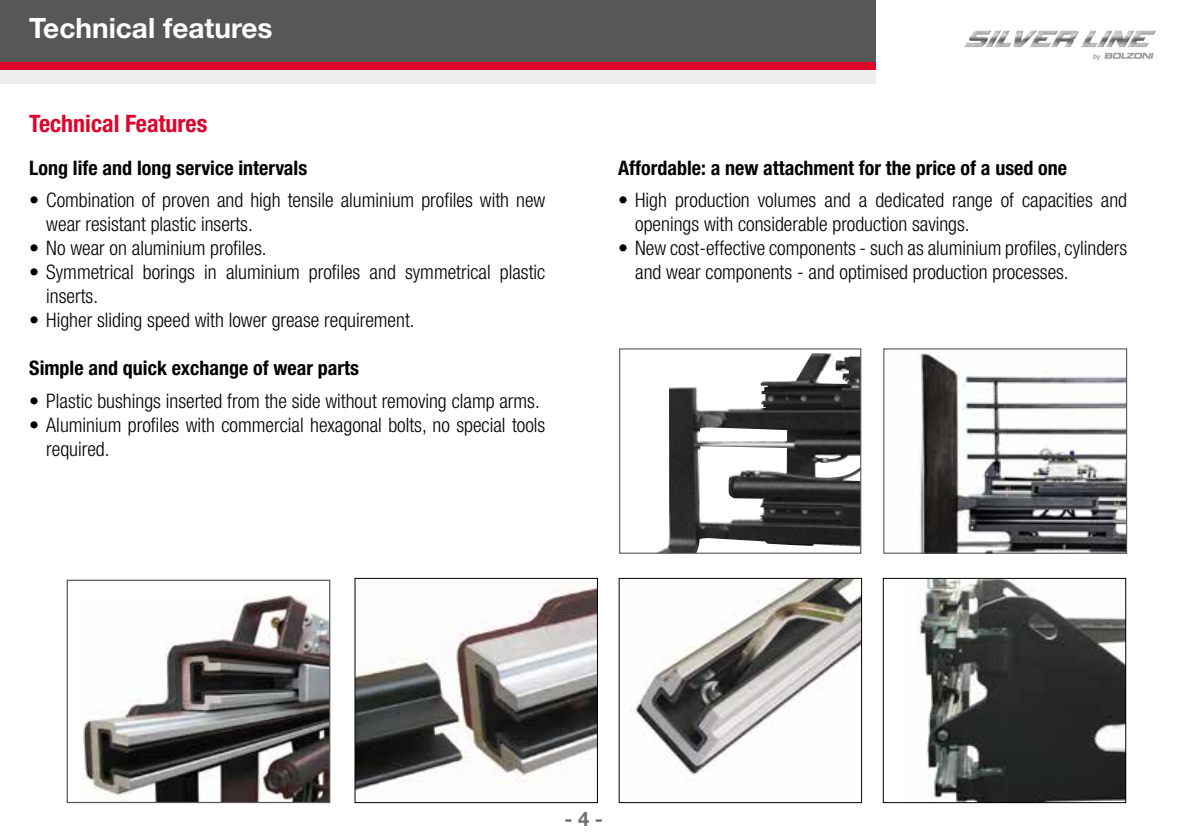
<style>
.page{position:relative;width:1191px;height:840px;background:#fff}
.page>*{position:absolute;margin:0;border:0;box-sizing:border-box;transform-origin:0 0}
.t1{font:700 28px "Helvetica Neue LT Std";color:#fff}
.t2{font:700 condensed 24px "Helvetica Neue LT Std";color:#dd052b}
.t3{font:300 condensed 20px/24px "Helvetica Neue LT Std";color:#000}
.t4{font:700 condensed 20px "Helvetica Neue LT Std";color:#000}
.t5{font:700 20px "Helvetica Neue LT Std";color:#706f6f}
</style>
<div class="page">
<img style="left:976px;top:30px;width:180px;height:1px">
<svg style="left:964px;top:31px;width:189px;height:29px"></svg>
<div style="left:0;top:69px;width:876px;height:15px;background:#ededed"></div>
<div style="left:0;top:0;width:876px;height:62px;background:#575756"></div>
<div style="left:0;top:62px;width:876px;height:8px;background:#dd052b"></div>
<img style="left:82px;top:595px;width:246px;height:205px">
<div style="left:67px;top:579px;width:263px;height:223px;border:1px solid #575756"></div>
<img style="left:919px;top:352px;width:206px;height:199px">
<div style="left:883px;top:348px;width:244px;height:205px;border:1px solid #575756"></div>
<img style="left:660px;top:353px;width:199px;height:198px">
<div style="left:619px;top:348px;width:242px;height:205px;border:1px solid #575756"></div>
<img style="left:356px;top:587px;width:240px;height:204px">
<div style="left:354px;top:577px;width:244px;height:225px;border:1px solid #000"></div>
<img style="left:630px;top:579px;width:230px;height:196px">
<div style="left:618px;top:577px;width:244px;height:225px;border:1px solid #000"></div>
<img style="left:919px;top:579px;width:205px;height:221px">
<div style="left:882px;top:577px;width:244px;height:225px;border:1px solid #000"></div>
<h1 class="t1" style="left:29px;top:10px;width:245px">Technical features</h1>
<p class="t2" style="left:29px;top:108px;width:180px">Technical Features</p>
<p class="t4" style="left:29px;top:155px;width:279px">Long life and long service intervals</p>
<p class="t3" style="left:46px;top:188px;width:500px;text-indent:-17px">• Combination of proven and high tensile aluminium profiles with new wear resistant plastic inserts.</p>
<p class="t3" style="left:29px;top:236px;width:239px">• No wear on aluminium profiles.</p>
<p class="t3" style="left:46px;top:260px;width:500px;text-indent:-17px">• Symmetrical borings in aluminium profiles and symmetrical plastic inserts.</p>
<p class="t3" style="left:29px;top:308px;width:387px">• Higher sliding speed with lower grease requirement.</p>
<p class="t4" style="left:29px;top:356px;width:331px">Simple and quick exchange of wear parts</p>
<p class="t3" style="left:29px;top:388px;width:512px">• Plastic bushings inserted from the side without removing clamp arms.</p>
<p class="t3" style="left:46px;top:412px;width:500px;text-indent:-17px">• Aluminium profiles with commercial hexagonal bolts, no special tools required.</p>
<p class="t4" style="left:618px;top:155px;width:450px">Affordable: a new attachment for the price of a used one</p>
<p class="t3" style="left:635px;top:188px;width:493px;text-indent:-17px">• High production volumes and a dedicated range of capacities and openings with considerable production savings.</p>
<p class="t3" style="left:635px;top:236px;width:493px;text-indent:-17px">• New cost-effective components - such as aluminium profiles, cylinders and wear components - and optimised production processes.</p>
<p class="t5" style="left:564px;top:805px;width:40px">- 4 -</p>
</div>
